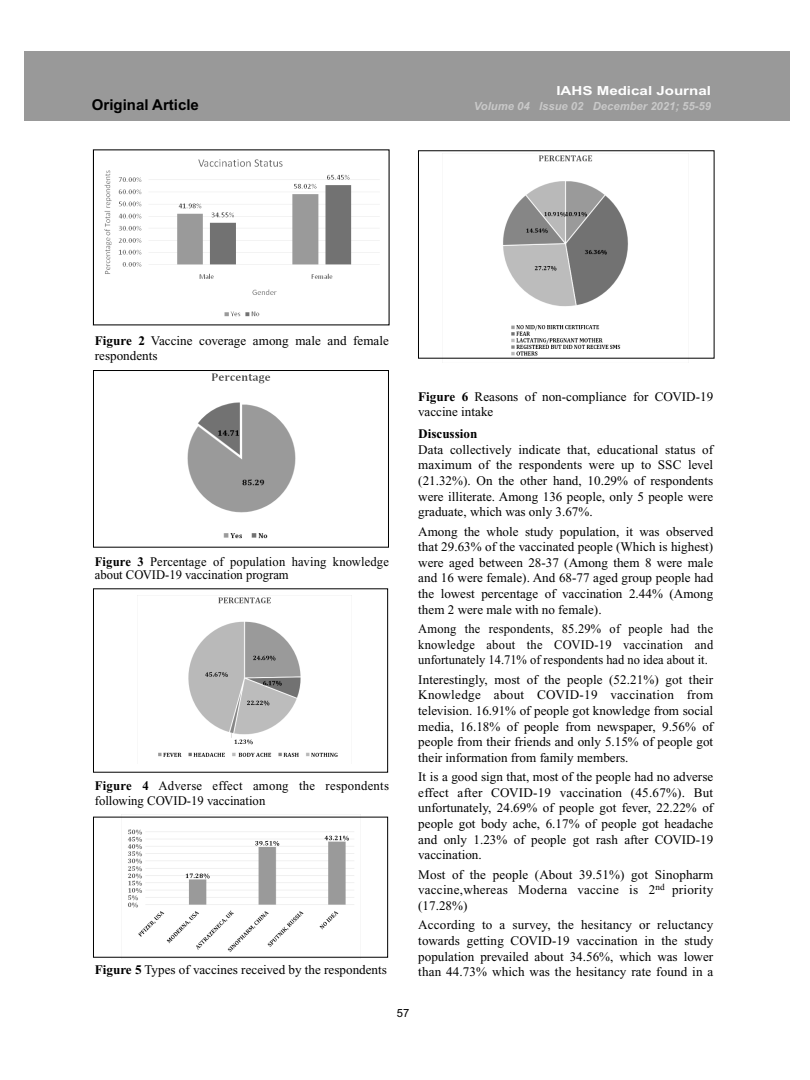
<style>
.page{position:relative;width:810px;height:1080px;background:#fff}
.page>*{position:absolute;margin:0;border:0;box-sizing:border-box;transform-origin:0 0}
.t1{font:700 15px "Arial";color:#000}
.t2{font:13.12px/15.6px "Times New Roman";color:#000;text-align:justify}
.t3{font:13.12px/15.6px "Times New Roman";color:#000;text-align:justify;scale:.95 1}
.t4{font:13.12px/13.8px "Times New Roman";color:#000;scale:.96 1}
.t5{font:700 13.12px "Times New Roman";color:#000}
.t6{font:700 12.5px "Arial";color:#fff;scale:1.21 1}
.t7{font:italic 700 11.25px "Arial";color:#c9c9c9}
.t8{font:11.25px "Arial";color:#000}
.s1{font-weight:700}
</style>
<div class="page">
<img style="left:442px;top:155px;width:246px;height:204px">
<img style="left:121px;top:816px;width:240px;height:142px">
<div style="left:24px;top:51px;width:765px;height:70px;background:#999"></div>
<img style="left:93px;top:149px;width:296px;height:168px">
<img style="left:94px;top:373px;width:295px;height:175px">
<div style="left:93px;top:370px;width:296px;height:177px;border:1px solid #000"></div>
<img style="left:158px;top:597px;width:180px;height:160px">
<div style="left:93px;top:589px;width:295px;height:183px;border:1px solid #000"></div>
<div style="left:93px;top:817px;width:295px;height:140px;border:1px solid #000"></div>
<p class="t6" style="left:556px;top:83px;width:129px">IAHS Medical Journal</p>
<p class="t1" style="left:92px;top:96px;width:108px">Original Article</p>
<p class="t7" style="left:474px;top:99px;width:239px">Volume 04 Issue 02 December 2021; 55-59</p>
<p class="t2" style="left:95px;top:333px;width:296px"><span class="s1">Figure 2</span> Vaccine coverage among male and female respondents</p>
<p class="t4" style="left:95px;top:555px;width:308px"><span class="s1">Figure 3</span> Percentage of population having knowledge about COVID-19 vaccination program</p>
<p class="t2" style="left:95px;top:778px;width:296px"><span class="s1">Figure 4</span> Adverse effect among the respondents following COVID-19 vaccination</p>
<p class="t2" style="left:95px;top:962px;width:294px"><span class="s1">Figure 5</span> Types of vaccines received by the respondents</p>
<p class="t2" style="left:418px;top:389px;width:297px"><span class="s1">Figure 6</span> Reasons of non-compliance for COVID-19 vaccine intake</p>
<p class="t5" style="left:418px;top:426px;width:61px">Discussion</p>
<p class="t2" style="left:418px;top:442px;width:297px">Data collectively indicate that, educational status of maximum of the respondents were up to SSC level (21.32%). On the other hand, 10.29% of respondents were illiterate. Among 136 people, only 5 people were graduate, which was only 3.67%.</p>
<p class="t2" style="left:418px;top:524px;width:297px">Among the whole study population, it was observed that 29.63% of the vaccinated people (Which is highest) were aged between 28-37 (Among them 8 were male and 16 were female). And 68-77 aged group people had the lowest percentage of vaccination 2.44% (Among them 2 were male with no female).</p>
<p class="t3" style="left:418px;top:621px;width:312px">Among the respondents, 85.29% of people had the knowledge about the COVID-19 vaccination and unfortunately 14.71% of respondents had no idea about it.</p>
<p class="t2" style="left:418px;top:672px;width:297px">Interestingly, most of the people (52.21%) got their Knowledge about COVID-19 vaccination from television. 16.91% of people got knowledge from social media, 16.18% of people from newspaper, 9.56% of people from their friends and only 5.15% of people got their information from family members.</p>
<p class="t2" style="left:418px;top:769px;width:297px">It is a good sign that, most of the people had no adverse effect after COVID-19 vaccination (45.67%). But unfortunately, 24.69% of people got fever, 22.22% of people got body ache, 6.17% of people got headache and only 1.23% of people got rash after COVID-19 vaccination.</p>
<p class="t2" style="left:418px;top:867px;width:297px">Most of the people (About 39.51%) got Sinopharm vaccine,whereas Moderna vaccine is 2<sup>nd</sup> priority (17.28%)</p>
<p class="t2" style="left:418px;top:917px;width:297px">According to a survey, the hesitancy or reluctancy towards getting COVID-19 vaccination in the study population prevailed about 34.56%, which was lower than 44.73% which was the hesitancy rate found in a</p>
<p class="t8" style="left:397px;top:1006px;width:14px">57</p>
</div>
